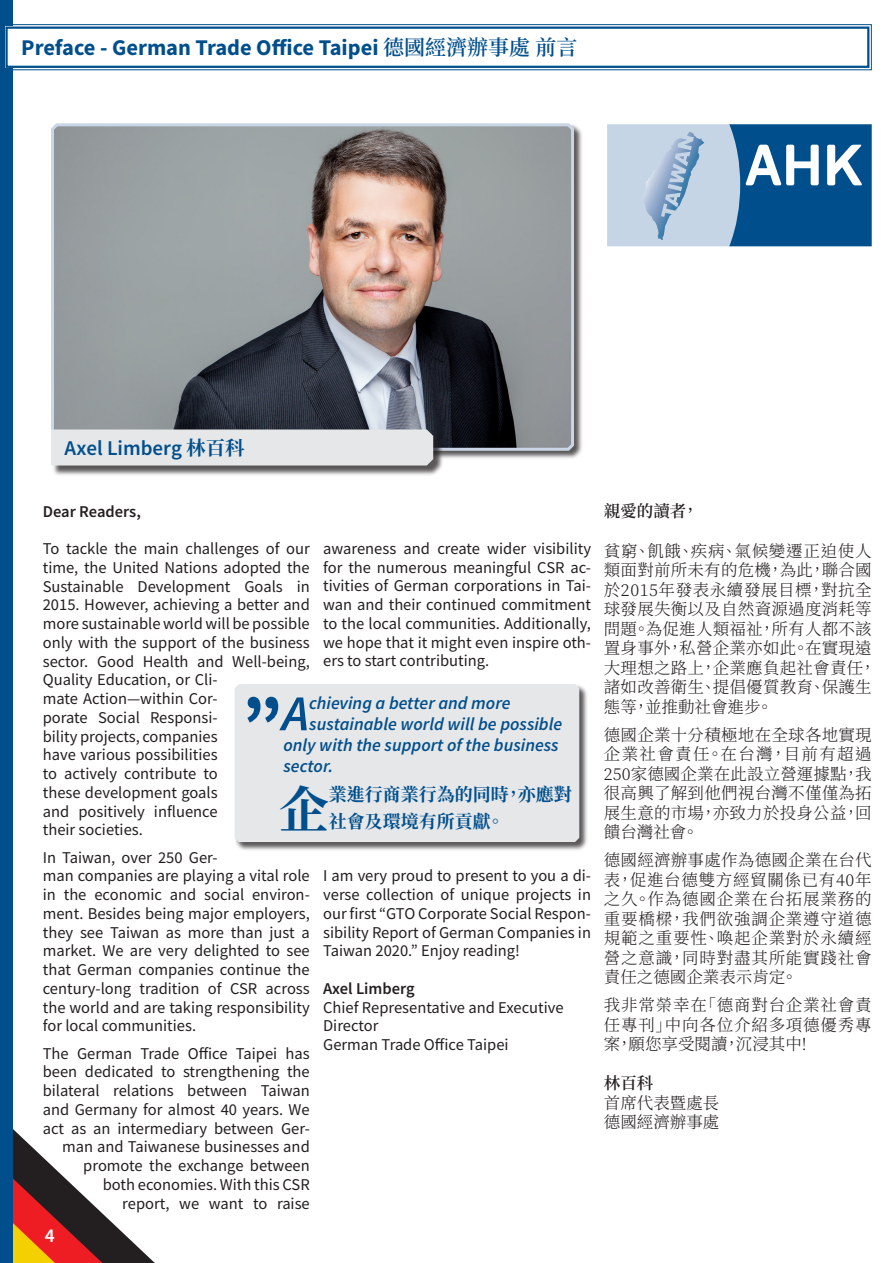
<style>
.page{position:relative;width:893px;height:1263px;background:#fff}
.page>*{position:absolute;margin:0;border:0;box-sizing:border-box;transform-origin:0 0}
.t1{font:700 75px "Source Sans Pro";color:#004f8c}
.t2{font:italic 600 50.1px "Source Sans Pro";color:#004f8c}
.Quote_Chinese{font:700 49.8px "Source Han Serif TC";color:#004f8c}
.t3{font:700 22.5px "Source Sans Pro";color:#004f8c}
.Einleitung{font:600 21px "Source Sans Pro";color:#004f8c}
.t4{font:600 19.5px "Source Sans Pro";color:#fff}
.t5{font:italic 600 18px "Source Sans Pro";color:#004f8c}
.Quote_Chinese-2{font:700 18px/27px "Source Han Serif TC";color:#004f8c}
.Main_Text_English{font:16.5px/18.8px "Source Sans Pro";color:#231f20}
.Main_Text_Chinese{font:300 16.5px/19.5px "Source Han Serif TC";letter-spacing:.015em;color:#231f20;text-align:justify}
.Main_Text_English-2{font:600 16.5px "Source Sans Pro";color:#231f20}
.Main_Text_Chinese-2{font:600 16.5px "Source Han Serif TC";color:#231f20}
.s1{font-family:"Source Han Serif TC";font-weight:600;font-size:21px}
.s2{font-family:"Source Han Serif TC";font-weight:700;font-size:19.5px}
</style>
<div class="page">
<svg style="left:51px;top:123px;width:525px;height:329px;background:#8a8a8c"></svg>
<svg style="left:13px;top:1129px;width:142px;height:134px"></svg>
<div style="left:0;top:0;width:13px;height:1263px;background:#004f8c"></div>
<svg style="left:5px;top:24px;width:867px;height:47px"></svg>
<div style="left:5px;top:27px;width:864px;height:41px;border:2px solid #004f8c"></div>
<hr style="left:892px;top:0;width:1px;height:1263px;background:#004f8c">
<div style="left:52px;top:431px;width:392px;height:45px;background:#231f20;opacity:.75"></div>
<div style="left:51px;top:429px;width:382px;height:36px;background:#e6e7e9"></div>
<div style="left:235px;top:684px;width:353px;height:167px;background:#231f20;opacity:.75"></div>
<div style="left:235px;top:684px;width:344px;height:158px;background:#e6e7e9"></div>
<svg style="left:607px;top:124px;width:265px;height:122px;background:#6d98bd"></svg>
<p class="t3" style="left:21px;top:32px;width:558px">Preface - German Trade Office Taipei <span class="s1">德國經濟辦事處 前言</span></p>
<p class="Einleitung" style="left:65px;top:434px;width:182px">Axel Limberg <span class="s2">林百科</span></p>
<p class="Main_Text_English-2" style="left:43px;top:500px;width:100px">Dear Readers,</p>
<p class="Main_Text_English" style="left:43px;top:539px;width:269px">To tackle the main challenges of our time, the United Nations adopted the<br>Sustainable Development Goals in<br>2015. However, achieving a better and more sustainable world will be possible only with the support of the business sector. Good Health and Well-being,<br>Quality Education, or Cli-<br>mate Action—within Cor-<br>porate Social Responsi-<br>bility projects, companies<br>have various possibilities<br>to actively contribute to<br>these development goals<br>and positively influence<br>their societies.</p>
<p class="Main_Text_English" style="left:43px;top:848px;width:269px">In Taiwan, over 250 Ger-<br>man companies are playing a vital role in the economic and social environ&shy;ment. Besides being major employers, they see Taiwan as more than just a market. We are very delighted to see that German companies continue the century-long tradition of CSR across the world and are taking responsibility for local communities.</p>
<p class="Main_Text_English" style="left:43px;top:1044px;width:269px;text-align:right">The German Trade Office Taipei has been dedicated to strengthening the bilateral relations between Taiwan and Germany for almost 40 years. We act as an intermediary between Ger&shy;man and Taiwanese businesses and promote the exchange between<br>both economies. With this CSR<br>report, we want to raise</p>
<p class="Main_Text_English" style="left:323px;top:539px;width:269px;text-align:justify">awareness and create wider visibility for the numerous meaningful CSR ac&shy;tivities of German corporations in Tai&shy;wan and their continued commitment to the local communities. Additionally, we hope that it might even inspire oth&shy;ers to start contributing.</p>
<p class="t1" style="left:242px;top:673px;width:42px">”</p>
<p class="t2" style="left:282px;top:681px;width:28px">A</p>
<p class="t5" style="left:309px;top:691px;width:203px">chieving a better and more</p>
<p class="t5" style="left:309px;top:712px;width:255px">sustainable world will be possible</p>
<p class="t5" style="left:283px;top:733px;width:277px">only with the support of the business</p>
<p class="t5" style="left:284px;top:754px;width:51px">sector.</p>
<p class="Quote_Chinese" style="left:279px;top:782px;width:51px">企</p>
<p class="Quote_Chinese-2" style="left:329px;top:781px;width:244px">業進行商業行為的同時，亦應對社會及環境有所貢獻。</p>
<p class="Main_Text_English" style="left:323px;top:866px;width:269px;text-align:justify">I am very proud to present to you a di&shy;verse collection of unique projects in our first “GTO Corporate Social Respon&shy;sibility Report of German Companies in Taiwan 2020.” Enjoy reading!</p>
<p class="Main_Text_English-2" style="left:323px;top:977px;width:93px">Axel Limberg</p>
<p class="Main_Text_English" style="left:323px;top:997px;width:242px">Chief Representative and Executive<br>Director</p>
<p class="Main_Text_English" style="left:323px;top:1035px;width:187px">German Trade Office Taipei</p>
<p class="t4" style="left:45px;top:1223px;width:12px">4</p>
<p class="Main_Text_Chinese-2" style="left:604px;top:502px;width:96px">親愛的讀者，</p>
<p class="Main_Text_Chinese" style="left:604px;top:541px;width:274px;text-align:left">貧窮、飢餓、疾病、氣候變遷正迫使人類面對前所未有的危機，為此，聯合國於2015年發表永續發展目標，對抗全球發展失衡以及自然資源過度消耗等問題。為促進人類福祉，所有人都不該置身事外，私營企業亦如此。在實現遠大理想之路上，企業應負起社會責任，諸如改善衛生、提倡優質教育、保護生態等，並推動社會進步。</p>
<p class="Main_Text_Chinese" style="left:604px;top:725px;width:269px">德國企業十分積極地在全球各地實現企業社會責任。在台灣，目前有超過250家德國企業在此設立營運據點，我很高興了解到他們視台灣不僅僅為拓展生意的市場，亦致力於投身公益，回饋台灣社會。</p>
<p class="Main_Text_Chinese" style="left:604px;top:850px;width:269px">德國經濟辦事處作為德國企業在台代表，促進台德雙方經貿關係已有40年之久。作為德國企業在台拓展業務的重要橋樑，我們欲強調企業遵守道德規範之重要性、喚起企業對於永續經營之意識，同時對盡其所能實踐社會責任之德國企業表示肯定。</p>
<p class="Main_Text_Chinese" style="left:604px;top:996px;width:269px">我非常榮幸在「德商對台企業社會責任專刊」中向各位介紹多項德優秀專案，願您享受閱讀，沉浸其中!</p>
<p class="Main_Text_Chinese-2" style="left:604px;top:1074px;width:51px">林百科</p>
<p class="Main_Text_Chinese" style="left:604px;top:1093px;width:117px">首席代表暨處長</p>
<p class="Main_Text_Chinese" style="left:604px;top:1113px;width:117px">德國經濟辦事處</p>
</div>
